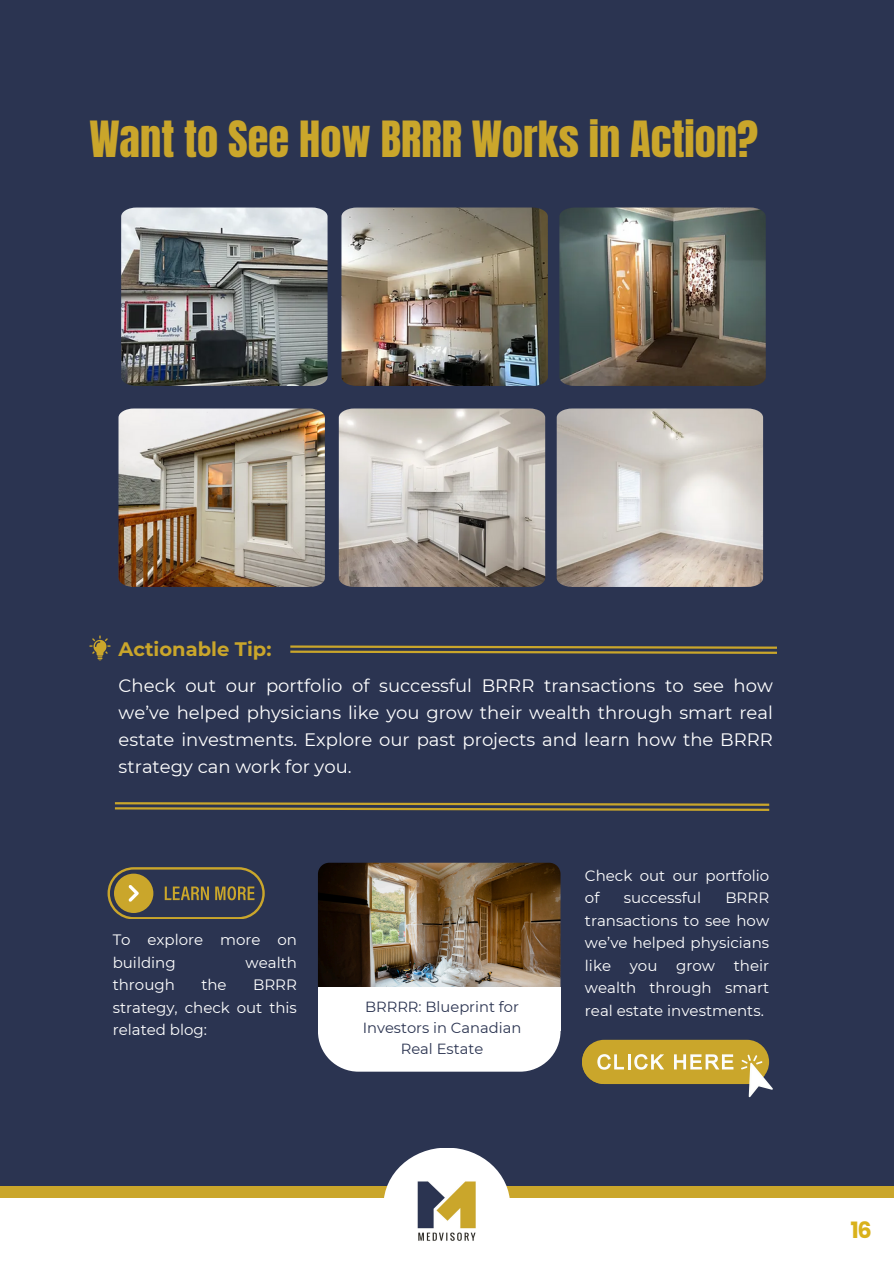
<style>
.page{position:relative;width:894px;height:1264px;background:#fff}
.page>*{position:absolute;margin:0;border:0;box-sizing:border-box;transform-origin:0 0}
.t1{font:42.45px "Anton";color:#caa62b}
.t2{font:700 22.5px "Poppins";color:#d9b11b}
.t3{font:700 19.5px "Montserrat";color:#caa62b}
.t4{font:18px/27px "Montserrat";color:#fff;text-align:justify}
.t5{font:15px/22.5px "Montserrat";color:#fff}
.t6{font:14.7px/21.3px "Montserrat";color:#2b3451;text-align:center}
</style>
<div class="page">
<div style="left:0;top:0;width:893px;height:1263px;background:#2b3451"></div>
<div style="left:0;top:1197px;width:893px;height:66px;background:#fff"></div>
<div style="left:0;top:1186px;width:893px;height:11px;background:#caa62b"></div>
<div style="left:383px;top:1147px;width:127px;height:116px;background:#fff;border-radius:50%"></div>
<img style="left:341px;top:207px;width:206px;height:179px">
<img style="left:559px;top:207px;width:206px;height:179px">
<svg style="left:89px;top:635px;width:22px;height:25px"></svg>
<svg style="left:114px;top:802px;width:656px;height:9px"></svg>
<svg style="left:290px;top:645px;width:487px;height:9px"></svg>
<img style="left:339px;top:408px;width:206px;height:179px">
<img style="left:556px;top:408px;width:206px;height:179px">
<svg style="left:107px;top:867px;width:158px;height:52px"></svg>
<svg style="left:318px;top:1031px;width:242px;height:40px;background:#f1f1f3"></svg>
<img style="left:318px;top:862px;width:242px;height:137px;border-radius:11px">
<div style="left:318px;top:987px;width:242px;height:44px;background:#fff"></div>
<div style="left:582px;top:1039px;width:186px;height:44px;background:#caa62b;border-radius:22px"></div>
<svg style="left:582px;top:1044px;width:190px;height:53px"></svg>
<img style="left:121px;top:207px;width:206px;height:179px">
<img style="left:118px;top:408px;width:207px;height:179px">
<img style="left:417px;top:1181px;width:59px;height:60px">
<p class="t1" style="left:89px;top:108px;width:670px">Want to See How BRRR Works in Action?</p>
<p class="t3" style="left:119px;top:637px;width:154px">Actionable Tip:</p>
<p class="t4" style="left:119px;top:672px;width:655px">Check out our portfolio of successful BRRR transactions to see how we’ve helped physicians like you grow their wealth through smart real estate investments. Explore our past projects and learn how the BRRR strategy can work for you.</p>
<h2 class="t5" style="left:113px;top:928px;width:186px">To explore more on building</h2>
<h2 class="t5" style="left:245px;top:951px;width:53px">wealth</h2>
<h2 class="t5" style="left:113px;top:973px;width:64px">through</h2>
<h2 class="t5" style="left:201px;top:973px;width:27px">the</h2>
<h2 class="t5" style="left:113px;top:973px;width:186px;text-align:justify;text-indent:140px">BRRR strategy, check out this related blog:</h2>
<p class="t6" style="left:362px;top:995px;width:160px">BRRRR: Blueprint for<br>Investors in Canadian<br>Real Estate</p>
<p class="t5" style="left:584px;top:864px;width:186px">Check out our portfolio of</p>
<p class="t5" style="left:623px;top:886px;width:79px">successful</p>
<p class="t5" style="left:584px;top:886px;width:186px;text-align:justify;text-indent:140px">BRRR transactions to see how we’ve helped physicians like you grow their wealth through smart real estate investments.</p>
<p class="t2" style="left:850px;top:1213px;width:23px">16</p>
</div>
